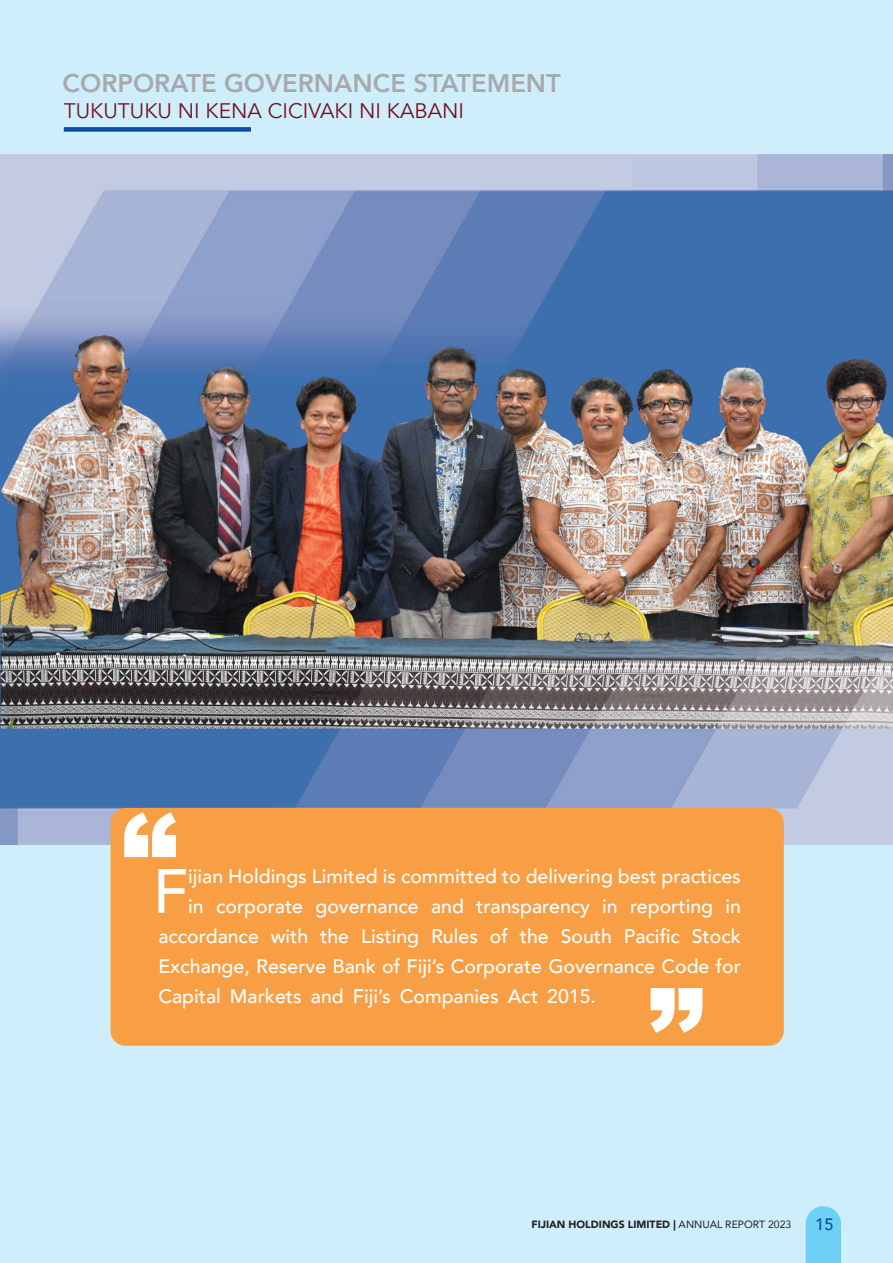
<style>
.page{position:relative;width:893px;height:1263px;background:#cfeefb}
.page>*{position:absolute;margin:0;border:0;box-sizing:border-box;transform-origin:0 0}
.t1{font:900 112.5px "Arial";color:#fff}
.Paragraph_Style_1{font:500 61.8px "Avenir";color:#fff}
.Page_fijian{font:800 25.5px "Avenir";color:#a8a9ad}
.Page_fijian-2{font:21px "Avenir";color:#721221}
.Paragraph_Style_1-2{font:500 19.5px "Avenir";color:#fff}
.t2{font:500 16.5px "Avenir";color:#0d4da1}
.t3{font:900 10.5px "Avenir";color:#231f20}
.s1{font-weight:400}
</style>
<div class="page">
<img style="left:0;top:127px;width:893px;height:772px">
<svg style="left:806px;top:1206px;width:35px;height:57px;background:#74d2f6"></svg>
<div style="left:111px;top:808px;width:673px;height:238px;background:#f89f46;border-radius:15px"></div>
<p class="Page_fijian" style="left:63px;top:63px;width:500px">CORPORATE GOVERNANCE STATEMENT</p>
<p class="Page_fijian-2" style="left:64px;top:98px;width:402px">TUKUTUKU NI KENA CICIVAKI NI KABANI</p>
<p class="t1" style="left:121px;top:772px;width:58px">“</p>
<p class="Paragraph_Style_1" style="left:153px;top:838px;width:37px">F</p>
<p class="Paragraph_Style_1-2" style="left:188px;top:859px;width:554px">ijian Holdings Limited is committed to delivering best practices</p>
<p class="Paragraph_Style_1-2" style="left:188px;top:889px;width:554px">in corporate governance and transparency in reporting in</p>
<p class="Paragraph_Style_1-2" style="left:158px;top:919px;width:584px">accordance with the Listing Rules of the South Pacific Stock</p>
<p class="Paragraph_Style_1-2" style="left:158px;top:949px;width:584px">Exchange, Reserve Bank of Fiji’s Corporate Governance Code for</p>
<p class="Paragraph_Style_1-2" style="left:158px;top:979px;width:439px">Capital Markets and Fiji’s Companies Act 2015.</p>
<p class="t1" style="left:648px;top:948px;width:58px">”</p>
<p class="t3" style="left:531px;top:1215px;width:261px">FIJIAN HOLDINGS LIMITED | <span class="s1">ANNUAL REPORT 2023</span></p>
<p class="t2" style="left:815px;top:1210px;width:20px">15</p>
</div>
